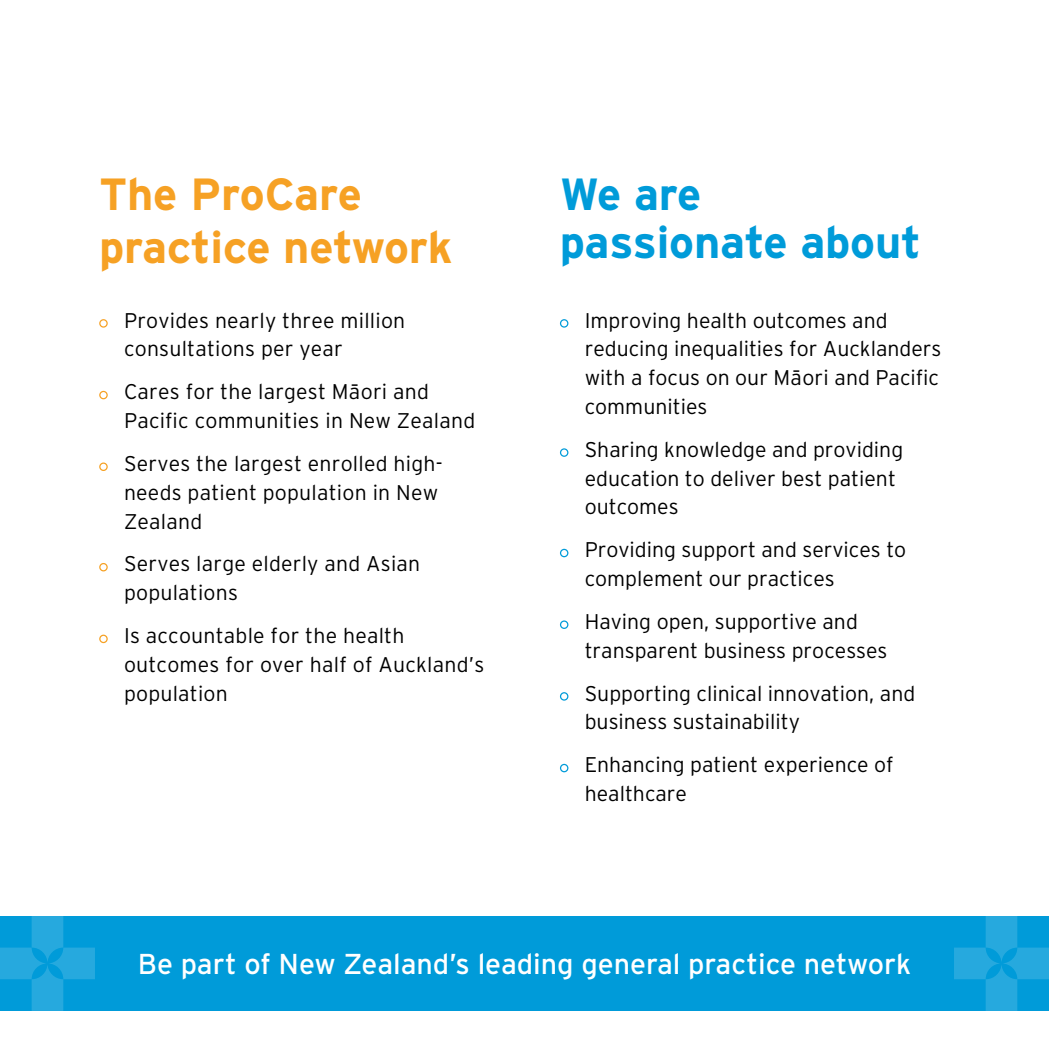
<style>
.page{position:relative;width:1049px;height:1049px;background:#fff}
.page>*{position:absolute;margin:0;border:0;box-sizing:border-box;transform-origin:0 0}
.t1{font:700 45px/52.5px "Interstate";letter-spacing:-.005em;color:#f6a124}
.t2{font:700 45px/47.5px "Interstate";letter-spacing:-.005em;color:#009bd9}
.t3{font:28.75px "Interstate";color:#fff}
.t4{font:300 21.25px/28.8px "Interstate";color:#000}
</style>
<div class="page">
<div style="left:99px;top:319px;width:9px;height:9px;border:1px solid #f6a124;border-radius:50%"></div>
<div style="left:99px;top:391px;width:9px;height:8px;border:1px solid #f6a124;border-radius:50%"></div>
<div style="left:99px;top:462px;width:9px;height:9px;border:1px solid #f6a124;border-radius:50%"></div>
<div style="left:99px;top:563px;width:9px;height:8px;border:1px solid #f6a124;border-radius:50%"></div>
<div style="left:99px;top:635px;width:9px;height:8px;border:1px solid #f6a124;border-radius:50%"></div>
<div style="left:560px;top:319px;width:8px;height:9px;border:1px solid #009bd9;border-radius:50%"></div>
<div style="left:560px;top:448px;width:8px;height:9px;border:1px solid #009bd9;border-radius:50%"></div>
<div style="left:560px;top:549px;width:8px;height:8px;border:1px solid #009bd9;border-radius:50%"></div>
<div style="left:560px;top:620px;width:8px;height:9px;border:1px solid #009bd9;border-radius:50%"></div>
<div style="left:560px;top:692px;width:8px;height:9px;border:1px solid #009bd9;border-radius:50%"></div>
<div style="left:560px;top:764px;width:8px;height:8px;border:1px solid #009bd9;border-radius:50%"></div>
<div style="left:0;top:916px;width:1049px;height:95px;background:#009bd9"></div>
<svg style="left:954px;top:916px;width:95px;height:95px"></svg>
<svg style="left:0;top:916px;width:95px;height:95px"></svg>
<h1 class="t1" style="left:99px;top:168px;width:355px">The ProCare practice network</h1>
<p class="t4" style="left:124px;top:306px;width:283px">Provides nearly three million consultations per year</p>
<p class="t4" style="left:124px;top:377px;width:353px">Cares for the largest Ma¯ori and<br>Pacific communities in New Zealand</p>
<p class="t4" style="left:124px;top:449px;width:320px">Serves the largest enrolled high&shy;needs patient population in New<br>Zealand</p>
<p class="t4" style="left:124px;top:549px;width:298px">Serves large elderly and Asian populations</p>
<p class="t4" style="left:124px;top:621px;width:362px">Is accountable for the health outcomes for over half of Auckland’s population</p>
<h1 class="t2" style="left:560px;top:170px;width:362px">We are passionate about</h1>
<p class="t4" style="left:585px;top:306px;width:358px">Improving health outcomes and reducing inequalities for Aucklanders with a focus on our Ma¯ori and Pacific communities</p>
<p class="t4" style="left:585px;top:435px;width:320px">Sharing knowledge and providing education to deliver best patient outcomes</p>
<p class="t4" style="left:585px;top:535px;width:323px">Providing support and services to complement our practices</p>
<p class="t4" style="left:585px;top:607px;width:304px">Having open, supportive and transparent business processes</p>
<p class="t4" style="left:585px;top:679px;width:332px">Supporting clinical innovation, and business sustainability</p>
<p class="t4" style="left:585px;top:750px;width:311px">Enhancing patient experience of healthcare</p>
<h2 class="t3" style="left:138px;top:947px;width:775px">Be part of New Zealand’s leading general practice network</h2>
</div>
